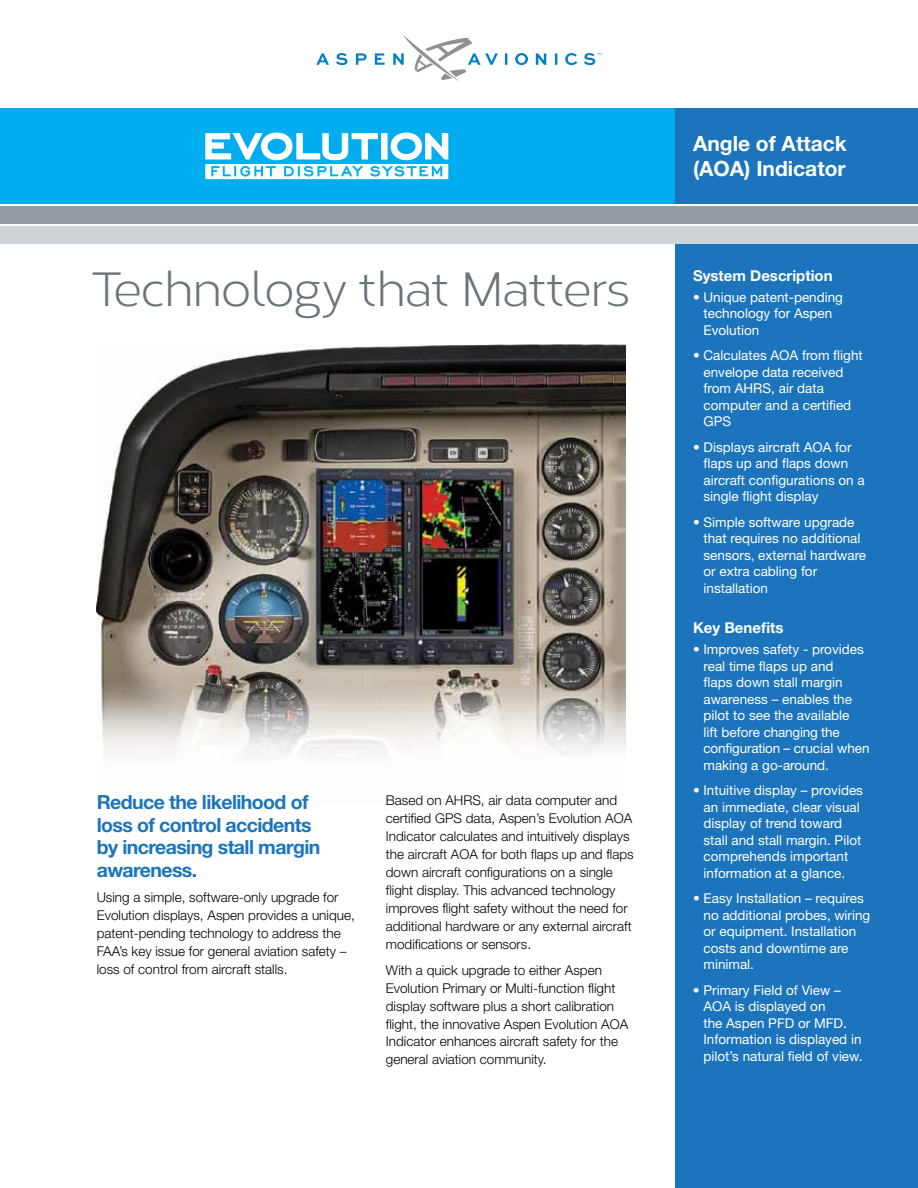
<style>
.page{position:relative;width:918px;height:1188px;background:#fff}
.page>*{position:absolute;margin:0;border:0;box-sizing:border-box;transform-origin:0 0}
.t1{font:48px "Corbert";letter-spacing:-.03em;color:#6a747b}
.t2{font:700 21px/25.2px "Helvetica Neue LT Std";color:#fff}
.t3{font:700 19.5px/22.5px "Helvetica Neue LT Std";letter-spacing:-.03em;color:#1c75bc}
.t4{font:700 15px "Helvetica Neue LT Std";color:#fff}
.t5{font:13.5px/16.5px "Helvetica Neue LT Std";color:#fff}
.t6{font:300 13.5px/18px "Helvetica Neue LT Std";color:#000}
</style>
<div class="page">
<div style="left:0;top:108px;width:675px;height:95px;background:#00aeef"></div>
<svg style="left:205px;top:132px;width:243px;height:47px"></svg>
<div style="left:675px;top:108px;width:243px;height:95px;background:#1c75bc"></div>
<div style="left:675px;top:244px;width:243px;height:944px;background:#1c75bc"></div>
<div style="left:0;top:206px;width:918px;height:18px;background:#949ca1"></div>
<div style="left:0;top:227px;width:918px;height:17px;background:#cfd4d8"></div>
<svg style="left:316px;top:36px;width:286px;height:46px"></svg>
<img style="left:97px;top:344px;width:529px;height:411px">
<h1 class="t1" style="left:91px;top:255px;width:541px">Technology that Matters</h1>
<h3 class="t3" style="left:97px;top:791px;width:225px">Reduce the likelihood of loss of control accidents by increasing stall margin awareness.</h3>
<p class="t6" style="left:97px;top:888px;width:260px">Using a simple, software-only upgrade for Evolution displays, Aspen provides a unique, patent-pending technology to address the FAA’s key issue for general aviation safety – loss of control from aircraft stalls.</p>
<p class="t6" style="left:386px;top:791px;width:249px">Based on AHRS, air data computer and certified GPS data, Aspen’s Evolution AOA Indicator calculates and intuitively displays the aircraft AOA for both flaps up and flaps down aircraft configurations on a single flight display. This advanced technology improves flight safety without the need for additional hardware or any external aircraft modifications or sensors.</p>
<p class="t6" style="left:386px;top:960px;width:244px">With a quick upgrade to either Aspen Evolution Primary or Multi-function flight display software plus a short calibration flight, the innovative Aspen Evolution AOA Indicator enhances aircraft safety for the general aviation community.</p>
<h2 class="t2" style="left:693px;top:130px;width:155px">Angle of Attack (AOA) Indicator</h2>
<p class="t4" style="left:693px;top:266px;width:141px">System Description</p>
<p class="t5" style="left:704px;top:288px;width:141px;text-indent:-11px">• Unique patent-pending technology for Aspen<br>Evolution</p>
<p class="t5" style="left:704px;top:347px;width:161px;text-indent:-11px">• Calculates AOA from flight envelope data received from AHRS, air data computer and a certified<br>GPS</p>
<p class="t5" style="left:704px;top:438px;width:163px;text-indent:-11px">• Displays aircraft AOA for flaps up and flaps down aircraft configurations on a single flight display</p>
<p class="t5" style="left:704px;top:513px;width:164px;text-indent:-11px">• Simple software upgrade that requires no additional sensors, external hardware or extra cabling for installation</p>
<p class="t4" style="left:693px;top:619px;width:92px">Key Benefits</p>
<p class="t5" style="left:704px;top:641px;width:168px;text-indent:-11px">• Improves safety - provides real time flaps up and<br>flaps down stall margin awareness – enables the pilot to see the available<br>lift before changing the configuration – crucial when making a go-around.</p>
<p class="t5" style="left:704px;top:782px;width:161px;text-indent:-11px">• Intuitive display – provides an immediate, clear visual display of trend toward stall and stall margin. Pilot comprehends important information at a glance.</p>
<p class="t5" style="left:703px;top:890px;width:168px;text-indent:-10px">• Easy Installation – requires no additional probes, wiring or equipment. Installation costs and downtime are minimal.</p>
<p class="t5" style="left:703px;top:981px;width:161px;text-indent:-11px">• Primary Field of View –<br>AOA is displayed on<br>the Aspen PFD or MFD.<br>Information is displayed in pilot’s natural field of view.</p>
</div>
